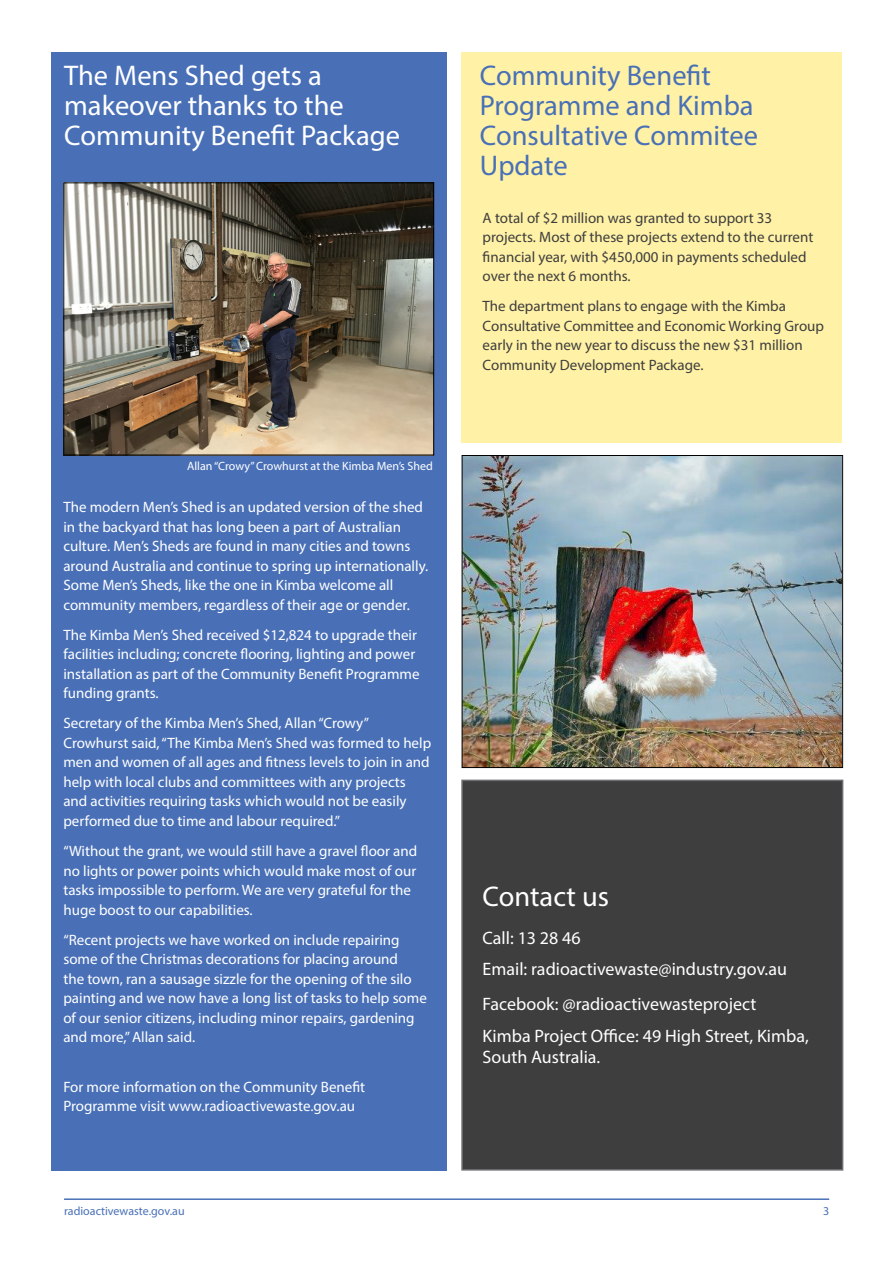
<style>
.page{position:relative;width:893px;height:1263px;background:#fff}
.page>*{position:absolute;margin:0;border:0;box-sizing:border-box;transform-origin:0 0}
.t1{font:28.5px/30px "Myriad Pro";color:#fff}
.t2{font:28.5px/30px "Myriad Pro";color:#4970b7}
.t3{font:18px/21px "Myriad Pro";color:#fff}
.t4{font:15px/19.5px "Myriad Pro";color:#fff}
.t5{font:15px/19.5px "Myriad Pro";color:#3e3e3f}
.t6{font:12px "Myriad Pro";color:#fff}
.t7{font:12px "Myriad Pro";color:#4970b7}
</style>
<div class="page">
<hr style="left:64px;top:1198px;width:765px;height:2px;background:#4970b7">
<div style="left:51px;top:52px;width:395px;height:1119px;background:#4970b7"></div>
<img style="left:65px;top:184px;width:367px;height:269px">
<div style="left:63px;top:182px;width:371px;height:273px;border:1px solid #000"></div>
<div style="left:461px;top:780px;width:382px;height:390px;background:#3e3e3f;border:2px solid #6c6d70"></div>
<img style="left:464px;top:457px;width:377px;height:309px">
<div style="left:462px;top:455px;width:381px;height:313px;border:1px solid #000"></div>
<div style="left:461px;top:52px;width:381px;height:391px;background:#fff1a5"></div>
<p class="t1" style="left:64px;top:60px;width:337px">The Mens Shed gets a makeover thanks to the<br>Community Benefit Package</p>
<p class="t6" style="left:187px;top:458px;width:247px">Allan “Crowy” Crowhurst at the Kimba Men’s Shed</p>
<p class="t4" style="left:63px;top:497px;width:366px">The modern Men’s Shed is an updated version of the shed in the backyard that has long been a part of Australian culture. Men’s Sheds are found in many cities and towns around Australia and continue to spring up internationally.<br>Some Men’s Sheds, like the one in Kimba welcome all community members, regardless of their age or gender.</p>
<p class="t4" style="left:63px;top:625px;width:358px">The Kimba Men’s Shed received $12,824 to upgrade their facilities including; concrete flooring, lighting and power installation as part of the Community Benefit Programme funding grants.</p>
<p class="t4" style="left:63px;top:713px;width:369px">Secretary of the Kimba Men’s Shed, Allan “Crowy” Crowhurst said, “The Kimba Men’s Shed was formed to help men and women of all ages and fitness levels to join in and help with local clubs and committees with any projects and activities requiring tasks which would not be easily performed due to time and labour required.”</p>
<p class="t4" style="left:63px;top:841px;width:355px">“Without the grant, we would still have a gravel floor and no lights or power points which would make most of our tasks impossible to perform. We are very grateful for the huge boost to our capabilities.</p>
<p class="t4" style="left:63px;top:930px;width:365px">“Recent projects we have worked on include repairing some of the Christmas decorations for placing around<br>the town, ran a sausage sizzle for the opening of the silo painting and we now have a long list of tasks to help some of our senior citizens, including minor repairs, gardening and more,” Allan said.</p>
<p class="t4" style="left:63px;top:1077px;width:303px">For more information on the Community Benefit<br>Programme visit www.radioactivewaste.gov.au</p>
<p class="t2" style="left:480px;top:60px;width:280px">Community Benefit<br>Programme and Kimba<br>Consultative Commitee<br>Update</p>
<p class="t5" style="left:483px;top:207px;width:332px">A total of $2 million was granted to support 33 projects. Most of these projects extend to the current financial year, with $450,000 in payments scheduled over the next 6 months.</p>
<p class="t5" style="left:483px;top:296px;width:343px">The department plans to engage with the Kimba Consultative Committee and Economic Working Group early in the new year to discuss the new $31 million Community Development Package.</p>
<p class="t1" style="left:483px;top:880px;width:128px">Contact us</p>
<p class="t3" style="left:483px;top:927px;width:100px">Call: 13 28 46</p>
<p class="t3" style="left:483px;top:958px;width:306px">Email: radioactivewaste@industry.gov.au</p>
<p class="t3" style="left:483px;top:994px;width:275px">Facebook: @radioactivewasteproject</p>
<p class="t3" style="left:483px;top:1025px;width:328px">Kimba Project Office: 49 High Street, Kimba,<br>South Australia.</p>
<p class="t7" style="left:64px;top:1203px;width:122px">radioactivewaste.gov.au</p>
<p class="t7" style="left:823px;top:1203px;width:8px">3</p>
</div>
